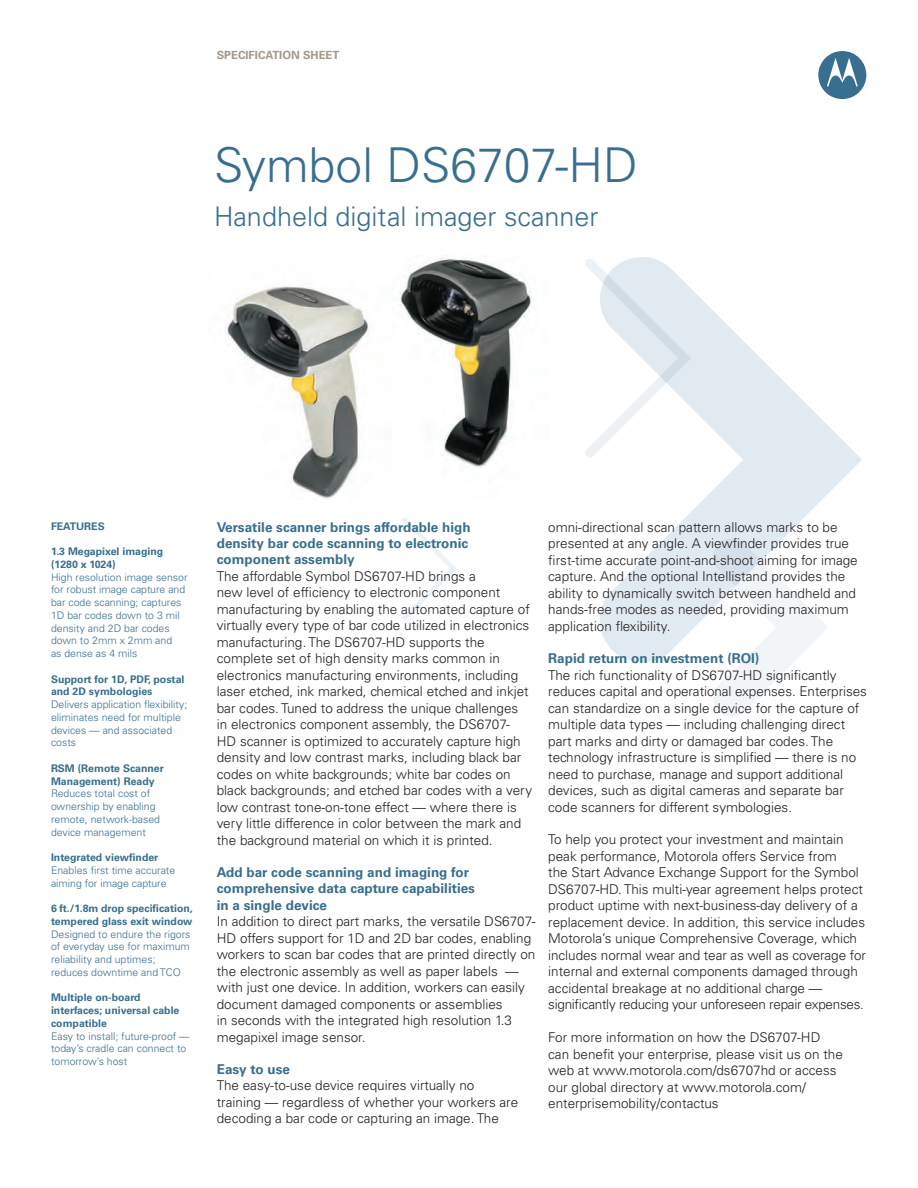
<style>
.page{position:relative;width:918px;height:1188px;background:#fff}
.page>*{position:absolute;margin:0;border:0;box-sizing:border-box;transform-origin:0 0}
.Product_name{font:300 48px "Univers LT Std";color:#386e8f}
.Product_name-2{font:300 27px "Univers LT Std";color:#386e8f}
.Body_copy{font:300 13.5px/16.5px "Univers LT Std";color:#231f20}
.Heading_1{font:700 13.5px/16.2px "Univers LT Std";color:#386e8f}
.Data_sheet_header{font:700 11.25px "Univers LT Std";color:#a1988a}
.Feature_non-bold{font:300 10.5px/12.8px "Univers LT Std";color:#386e8f}
.Feature_bold{font:700 10.5px/12.8px "Univers LT Std";color:#386e8f}
.Caption_head{font:700 10.5px "Univers LT Std";color:#386e8f}
</style>
<div class="page">
<svg style="left:600px;top:257px;width:262px;height:406px"></svg>
<svg style="left:402px;top:518px;width:55px;height:102px"></svg>
<svg style="left:712px;top:537px;width:116px;height:179px"></svg>
<svg style="left:585px;top:259px;width:106px;height:199px"></svg>
<svg style="left:818px;top:51px;width:48px;height:48px"></svg>
<img style="left:226px;top:257px;width:307px;height:243px">
<p class="Data_sheet_header" style="left:217px;top:49px;width:124px">SPECIFICATION SHEET</p>
<p class="Product_name" style="left:214px;top:136px;width:425px">Symbol DS6707-HD</p>
<p class="Product_name-2" style="left:214px;top:200px;width:386px">Handheld digital imager scanner</p>
<p class="Caption_head" style="left:51px;top:520px;width:55px">FEATURES</p>
<p class="Feature_bold" style="left:51px;top:545px;width:114px">1.3 Megapixel imaging</p>
<p class="Feature_bold" style="left:51px;top:558px;width:66px">(1280 x 1024)</p>
<p class="Feature_non-bold" style="left:51px;top:571px;width:138px">High resolution image sensor</p>
<p class="Feature_non-bold" style="left:51px;top:583px;width:136px">for robust image capture and</p>
<p class="Feature_non-bold" style="left:51px;top:596px;width:132px">bar code scanning; captures</p>
<p class="Feature_non-bold" style="left:51px;top:609px;width:130px">1D bar codes down to 3 mil</p>
<p class="Feature_non-bold" style="left:51px;top:622px;width:120px">density and 2D bar codes</p>
<p class="Feature_non-bold" style="left:51px;top:634px;width:123px">down to 2mm x 2mm and</p>
<p class="Feature_non-bold" style="left:51px;top:647px;width:88px">as dense as 4 mils</p>
<p class="Feature_bold" style="left:51px;top:673px;width:135px">Support for 1D, PDF, postal and 2D symbologies</p>
<p class="Feature_non-bold" style="left:51px;top:698px;width:138px">Delivers application flexibility; eliminates need for multiple devices — and associated costs</p>
<p class="Feature_bold" style="left:51px;top:762px;width:114px">RSM (Remote Scanner<br>Management) Ready</p>
<p class="Feature_non-bold" style="left:51px;top:787px;width:111px">Reduces total cost of ownership by enabling remote, network-based device management</p>
<p class="Feature_bold" style="left:51px;top:851px;width:109px">Integrated viewfinder</p>
<p class="Feature_non-bold" style="left:51px;top:864px;width:126px">Enables first time accurate aiming for image capture</p>
<p class="Feature_bold" style="left:51px;top:902px;width:143px">6 ft./1.8m drop specification, tempered glass exit window</p>
<p class="Feature_non-bold" style="left:51px;top:928px;width:141px">Designed to endure the rigors of everyday use for maximum reliability and uptimes; reduces downtime and TCO</p>
<p class="Feature_bold" style="left:51px;top:991px;width:130px">Multiple on-board interfaces; universal cable compatible</p>
<p class="Feature_non-bold" style="left:51px;top:1030px;width:140px">Easy to install; future-proof — today’s cradle can connect to tomorrow’s host</p>
<p class="Heading_1" style="left:217px;top:519px;width:255px">Versatile scanner brings affordable high density bar code scanning to electronic component assembly</p>
<p class="Body_copy" style="left:217px;top:568px;width:317px">The affordable Symbol DS6707-HD brings a<br>new level of efficiency to electronic component manufacturing by enabling the automated capture of virtually every type of bar code utilized in electronics manufacturing. The DS6707-HD supports the complete set of high density marks common in electronics manufacturing environments, including laser etched, ink marked, chemical etched and inkjet bar codes. Tuned to address the unique challenges in electronics component assembly, the DS6707- HD scanner is optimized to accurately capture high density and low contrast marks, including black bar codes on white backgrounds; white bar codes on black backgrounds; and etched bar codes with a very low contrast tone-on-tone effect — where there is very little difference in color between the mark and the background material on which it is printed.</p>
<p class="Heading_1" style="left:217px;top:864px;width:260px">Add bar code scanning and imaging for comprehensive data capture capabilities in a single device</p>
<p class="Body_copy" style="left:217px;top:913px;width:320px">In addition to direct part marks, the versatile DS6707- HD offers support for 1D and 2D bar codes, enabling workers to scan bar codes that are printed directly on the electronic assembly as well as paper labels — with just one device. In addition, workers can easily document damaged components or assemblies<br>in seconds with the integrated high resolution 1.3 megapixel image sensor.</p>
<p class="Heading_1" style="left:217px;top:1061px;width:75px">Easy to use</p>
<p class="Body_copy" style="left:217px;top:1077px;width:303px">The easy-to-use device requires virtually no training — regardless of whether your workers are decoding a bar code or capturing an image. The</p>
<p class="Body_copy" style="left:548px;top:519px;width:311px">omni-directional scan pattern allows marks to be presented at any angle. A viewfinder provides true first-time accurate point-and-shoot aiming for image capture. And the optional Intellistand provides the ability to dynamically switch between handheld and hands-free modes as needed, providing maximum application flexibility.</p>
<p class="Heading_1" style="left:548px;top:651px;width:213px">Rapid return on investment (ROI)</p>
<p class="Body_copy" style="left:548px;top:667px;width:320px">The rich functionality of DS6707-HD significantly reduces capital and operational expenses. Enterprises can standardize on a single device for the capture of multiple data types — including challenging direct part marks and dirty or damaged bar codes. The technology infrastructure is simplified — there is no need to purchase, manage and support additional devices, such as digital cameras and separate bar code scanners for different symbologies.</p>
<p class="Body_copy" style="left:548px;top:831px;width:319px">To help you protect your investment and maintain peak performance, Motorola offers Service from<br>the Start Advance Exchange Support for the Symbol DS6707-HD. This multi-year agreement helps protect product uptime with next-business-day delivery of a replacement device. In addition, this service includes Motorola’s unique Comprehensive Coverage, which includes normal wear and tear as well as coverage for internal and external components damaged through accidental breakage at no additional charge — significantly reducing your unforeseen repair expenses.</p>
<p class="Body_copy" style="left:548px;top:1029px;width:296px">For more information on how the DS6707-HD can benefit your enterprise, please visit us on the web at www.motorola.com/ds6707hd or access our global directory at www.motorola.com/ enterprisemobility/contactus</p>
</div>
